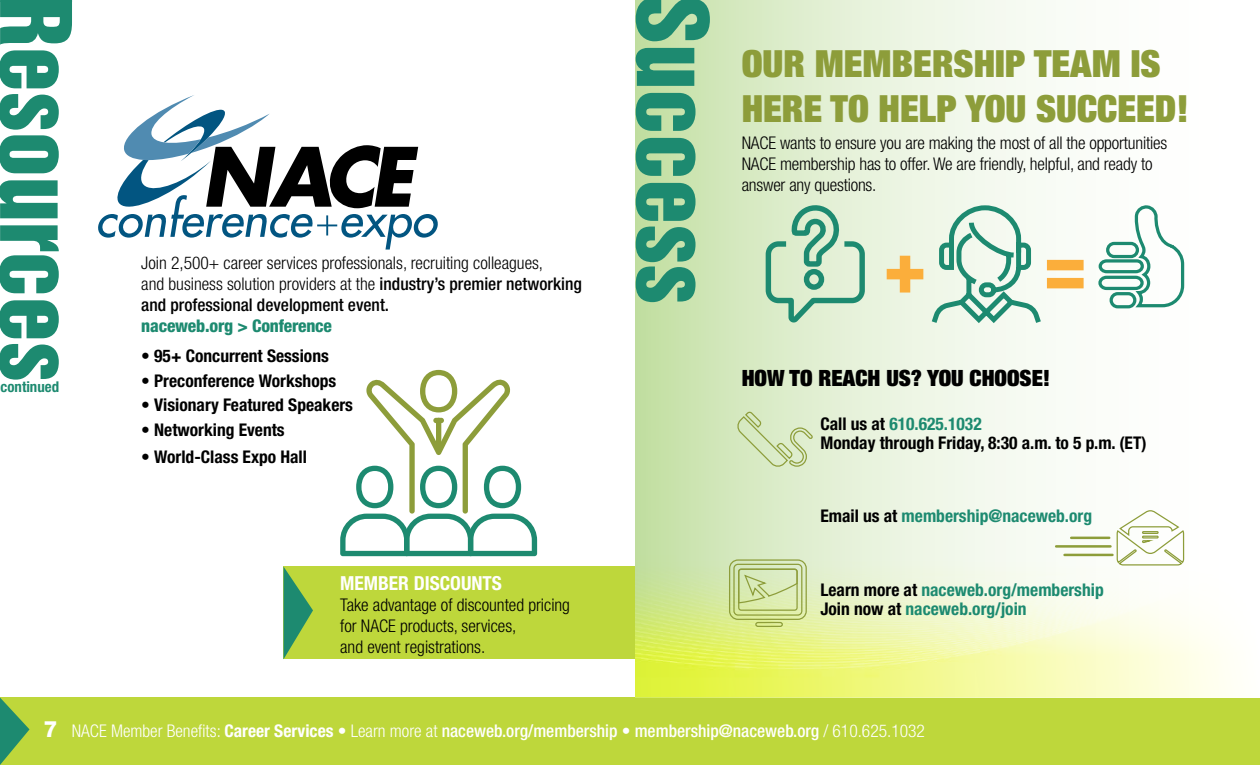
<style>
.page{position:relative;width:1260px;height:765px;background:#fff}
.page>*{position:absolute;margin:0;border:0;box-sizing:border-box;transform-origin:0 0}
.t1{font:90px "Helvetica Inserat LT Std";color:#1d8a70}
.t2{font:800 72.75px "Helvetica Neue LT Std";color:#fbae3b}
.t3{font:900 condensed 37.5px/45px "Helvetica Neue LT Std";color:#8d9d3a}
.t4{font:900 condensed 22.5px "Helvetica Neue LT Std";color:#000}
.t5{font:700 condensed 19.38px "Helvetica Neue LT Std";color:#fff}
.t6{font:300 condensed 17.5px/21px "Helvetica Neue LT Std";color:#000}
.t7{font:700 condensed 17.5px/19px "Helvetica Neue LT Std";color:#000}
.t8{font:300 condensed 17.5px "Helvetica Neue LT Std";color:#fff}
.t9{font:700 condensed 17.5px/19px "Helvetica Neue LT Std";color:#1d8a70}
.t10{font:800 condensed 17.5px "Helvetica Neue LT Std";letter-spacing:-.01em;color:#1d8a70}
.t11{font:700 condensed 14.88px "Helvetica Neue LT Std";color:#1d8a70}
.s1{font-weight:500}
.s2{color:#1d8a70}
.s3{color:#000}
.s4{font-weight:800;font-stretch:normal;font-size:22.5px}
.s5{font-weight:700}
</style>
<div class="page">
<div style="left:0;top:698px;width:1260px;height:67px;background:#bed73b"></div>
<svg style="left:1px;top:698px;width:29px;height:66px"></svg>
<hr style="left:0;top:698px;width:1px;height:67px;background:#1d8a70">
<svg style="left:98px;top:95px;width:340px;height:155px"></svg>
<svg style="left:340px;top:370px;width:197px;height:186px"></svg>
<svg style="left:635px;top:0;width:477px;height:549px"></svg>
<svg style="left:763px;top:199px;width:105px;height:129px;background:#b9dabd"></svg>
<svg style="left:928px;top:203px;width:117px;height:125px"></svg>
<svg style="left:1097px;top:203px;width:88px;height:106px"></svg>
<div style="left:1106px;top:242px;width:33px;height:16px;border:3px solid #1d8a70;border-radius:7px"></div>
<img style="left:635px;top:549px;width:599px;height:149px">
<div style="left:284px;top:567px;width:351px;height:92px;background:#bed73b"></div>
<svg style="left:284px;top:567px;width:29px;height:92px"></svg>
<svg style="left:0;top:0;width:72px;height:2px"></svg>
<svg style="left:735px;top:411px;width:79px;height:58px;background:#d2e3b9"></svg>
<svg style="left:1116px;top:510px;width:69px;height:56px"></svg>
<div style="left:1142px;top:536px;width:17px;height:3px;border:1px solid #8d9d3a"></div>
<div style="left:1142px;top:531px;width:17px;height:3px;border:1px solid #8d9d3a"></div>
<hr style="left:1071px;top:537px;width:38px;height:2px;background:#8d9d3a">
<hr style="left:1056px;top:545px;width:54px;height:3px;background:#8d9d3a">
<hr style="left:1065px;top:554px;width:47px;height:2px;background:#8d9d3a">
<div style="left:755px;top:622px;width:28px;height:5px;border:1px solid #8d9d3a;border-radius:2px"></div>
<svg style="left:728px;top:559px;width:79px;height:62px;background:#cada9b"></svg>
<h1 class="t1" style="left:89px;top:-3px;width:386px;rotate:90deg">Resources</h1>
<p class="t11" style="left:1px;top:378px;width:60px">continued</p>
<p class="t6" style="left:141px;top:252px;width:442px">Join 2,500+ career services professionals, recruiting colleagues,<br>and business solution providers at the <span class="s1">industry’s premier networking and professional development event.</span></p>
<p class="t10" style="left:141px;top:315px;width:192px">naceweb.org &gt; Conference</p>
<p class="t7" style="left:141px;top:346px;width:189px">• 95+ Concurrent Sessions</p>
<p class="t7" style="left:141px;top:371px;width:196px">• Preconference Workshops</p>
<p class="t7" style="left:141px;top:396px;width:213px">• Visionary Featured Speakers</p>
<p class="t7" style="left:141px;top:420px;width:145px">• Networking Events</p>
<p class="t7" style="left:141px;top:447px;width:167px">• World-Class Expo Hall</p>
<p class="t5" style="left:340px;top:571px;width:163px">MEMBER DISCOUNTS</p>
<p class="t6" style="left:340px;top:594px;width:231px">Take advantage of discounted pricing for NACE products, services,<br>and event registrations.</p>
<h1 class="t1" style="left:726px;top:-6px;width:311px;rotate:90deg">Success</h1>
<h3 class="t3" style="left:742px;top:41px;width:449px">OUR MEMBERSHIP TEAM IS<br>HERE TO HELP YOU SUCCEED!</h3>
<p class="t6" style="left:742px;top:132px;width:427px">NACE wants to ensure you are making the most of all the opportunities<br>NACE membership has to offer. We are friendly, helpful, and ready to answer any questions.</p>
<h2 class="t2" style="left:883px;top:223px;width:45px">+</h2>
<h2 class="t2" style="left:1043px;top:223px;width:45px">=</h2>
<p class="t4" style="left:742px;top:364px;width:310px">HOW TO REACH US? YOU CHOOSE!</p>
<p class="t7" style="left:820px;top:414px;width:328px">Call us at <span class="s2">610.625.1032<br></span>Monday through Friday, 8:30 a.m. to 5 p.m. (ET)</p>
<p class="t9" style="left:820px;top:507px;width:273px"><span class="s3">Email us at</span> membership@naceweb.org</p>
<p class="t9" style="left:820px;top:580px;width:285px"><span class="s3">Learn more at</span> naceweb.org/membership<br><span class="s3">Join now at</span> naceweb.org/join</p>
<p class="t8" style="left:44px;top:721px;width:883px"><span class="s4">7</span> NACE Member Benefits: <span class="s5">Career Services</span> • Learn more at <span class="s1">naceweb.org/membership</span> • <span class="s1">membership@naceweb.org</span> / 610.625.1032</p>
</div>
